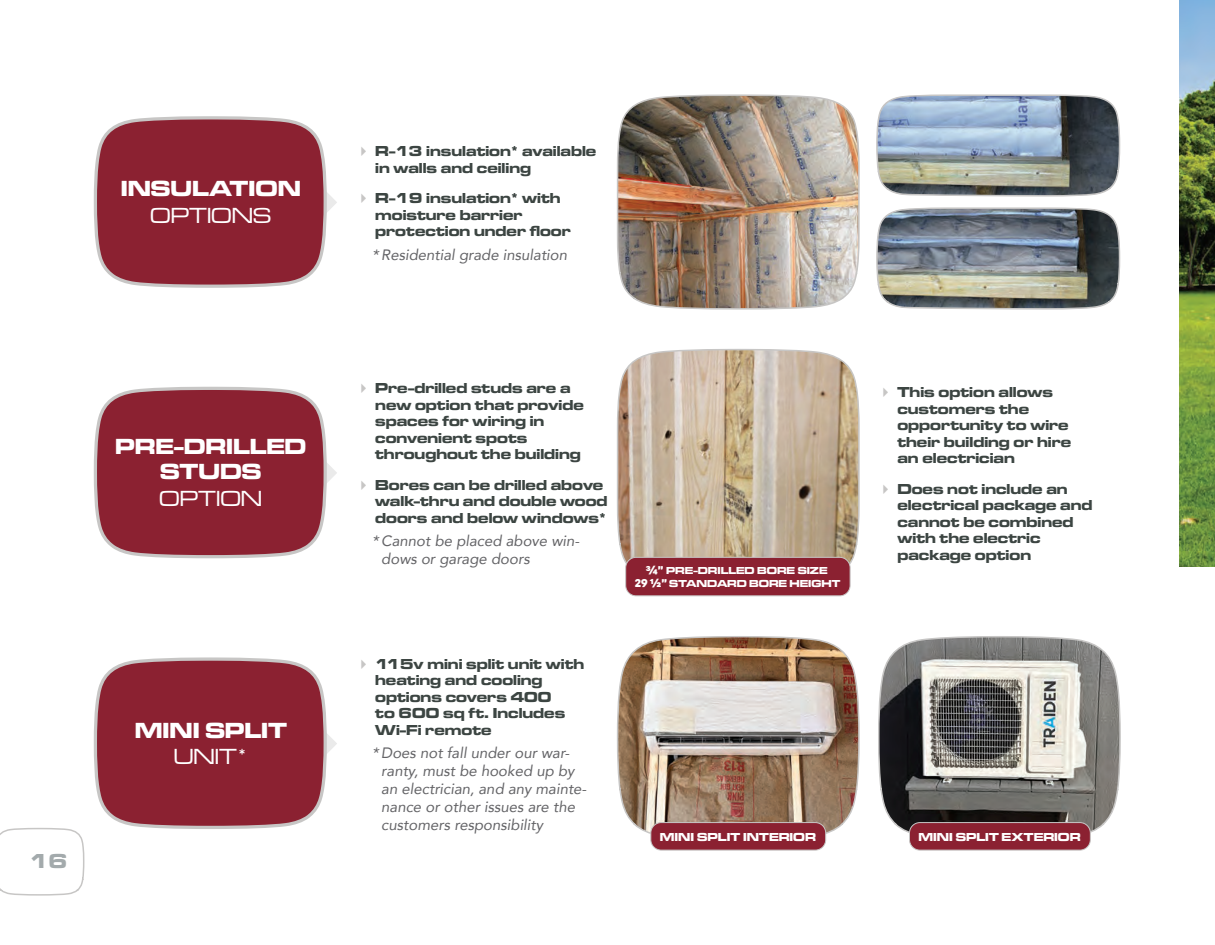
<style>
.page{position:relative;width:1215px;height:945px;background:#fff}
.page>*{position:absolute;margin:0;border:0;box-sizing:border-box;transform-origin:0 0}
.t1{font:700 22.65px/24.9px "Microgramma Ext D";color:#fff;text-align:center}
.t2{font:500 22.65px "Microgramma Ext D";color:#fff}
.t3{font:700 21px "Microgramma Ext D";color:#a3aaac}
.t4{font:700 15px/16.5px "Microgramma Ext D";color:#3c4542}
.t5{font:italic 15px/18px "Avenir";color:#636366}
.t6{font:700 12px "Microgramma Ext D";color:#fff}
.t7{font:700 10.5px/12.6px "Microgramma Ext D";color:#fff;text-align:center}
.s1{font-family:"Navigo";font-weight:900}
</style>
<div class="page">
<svg style="left:0;top:827px;width:85px;height:69px"></svg>
<img style="left:876px;top:207px;width:245px;height:103px">
<img style="left:876px;top:94px;width:245px;height:103px">
<img style="left:617px;top:636px;width:243px;height:204px">
<svg style="left:878px;top:636px;width:243px;height:197px;background:#868582"></svg>
<img style="left:1180px;top:0;width:35px;height:567px">
<svg style="left:93px;top:116px;width:244px;height:172px;background:#9a424f"></svg>
<svg style="left:93px;top:386px;width:244px;height:173px;background:#9b4350"></svg>
<svg style="left:93px;top:657px;width:244px;height:172px;background:#9a424f"></svg>
<div style="left:651px;top:823px;width:175px;height:27px;background:#8b2131;border-radius:10px"></div>
<div style="left:650px;top:822px;width:176px;height:28px;border:1px solid #c7c6c5;border-radius:10px"></div>
<div style="left:910px;top:823px;width:180px;height:27px;background:#8b2131;border-radius:10px"></div>
<div style="left:909px;top:822px;width:182px;height:28px;border:1px solid #c7c6c5;border-radius:10px"></div>
<svg style="left:617px;top:349px;width:243px;height:236px;background:#c4b39c"></svg>
<div style="left:626px;top:557px;width:224px;height:39px;background:#8b2131;border-radius:10px"></div>
<div style="left:625px;top:557px;width:225px;height:39px;border:1px solid #c7c6c5;border-radius:10px"></div>
<img style="left:617px;top:94px;width:243px;height:216px">
<h1 class="t1" style="left:121px;top:176px;width:182px">INSULATION</h1>
<h1 class="t2" style="left:150px;top:201px;width:123px">OPTIONS</h1>
<h1 class="t1" style="left:115px;top:434px;width:193px">PRE-DRILLED<br>STUDS</h1>
<h1 class="t2" style="left:159px;top:484px;width:105px">OPTION</h1>
<h2 class="t3" style="left:30px;top:847px;width:40px">16</h2>
<h1 class="t1" style="left:135px;top:718px;width:153px">MINI SPLIT</h1>
<h1 class="t2" style="left:174px;top:742px;width:76px">UNIT*</h1>
<p class="t4" style="left:375px;top:143px;width:223px">R-13 insulation* available in walls and ceiling</p>
<p class="t4" style="left:375px;top:190px;width:197px">R-19 insulation* with moisture barrier protection under floor</p>
<p class="t5" style="left:372px;top:245px;width:196px">* Residential grade insulation</p>
<p class="t4" style="left:375px;top:380px;width:210px">Pre-drilled studs are a new option that provide spaces for wiring in convenient spots throughout the building</p>
<p class="t4" style="left:375px;top:476px;width:234px">Bores can be drilled above walk-thru and double wood doors and below windows*</p>
<p class="t5" style="left:381px;top:532px;width:200px;text-indent:-9px">* Cannot be placed above win&shy;dows or garage doors</p>
<p class="t7" style="left:635px;top:564px;width:207px"><span class="s1">¾”</span> PRE-DRILLED BORE SIZE<br><span class="s1">29 1/2”</span> STANDARD BORE HEIGHT</p>
<p class="t4" style="left:897px;top:384px;width:175px">This option allows customers the opportunity to wire their building or hire an electrician</p>
<p class="t4" style="left:897px;top:481px;width:197px">Does not include an electrical package and cannot be combined with the electric package option</p>
<p class="t4" style="left:375px;top:655px;width:210px">115v mini split unit with heating and cooling options covers 400<br>to 600 sq ft. Includes<br>Wi-Fi remote</p>
<p class="t5" style="left:381px;top:744px;width:207px;text-indent:-9px">* Does not fall under our war&shy;ranty, must be hooked up by an electrician, and any mainte&shy;nance or other issues are the customers responsibility</p>
<p class="t6" style="left:660px;top:829px;width:157px">MINI SPLIT INTERIOR</p>
<p class="t6" style="left:919px;top:829px;width:163px">MINI SPLIT EXTERIOR</p>
</div>
